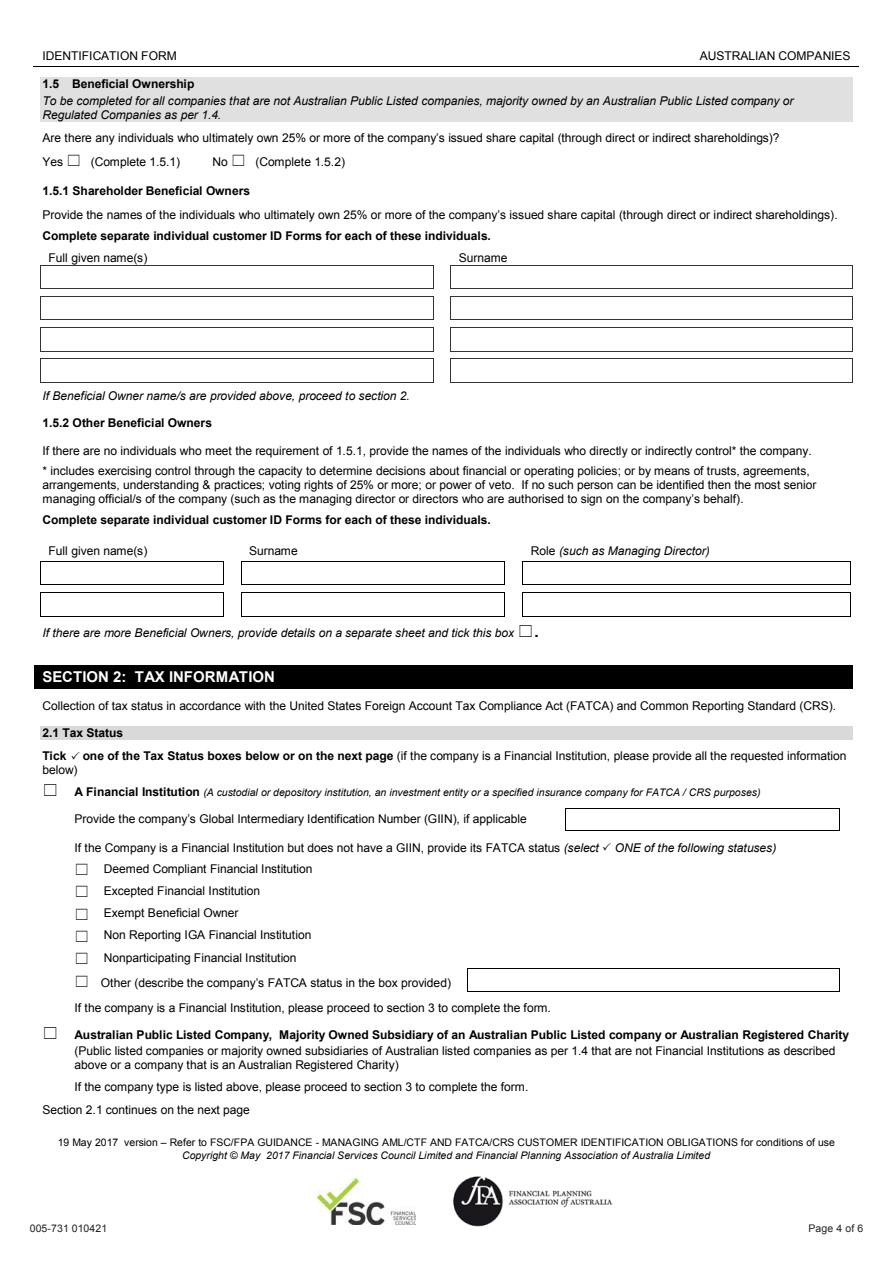
<style>
.page{position:relative;width:893px;height:1263px;background:#fff}
.page>*{position:absolute;margin:0;border:0;box-sizing:border-box;transform-origin:0 0}
.t1{font:700 15px "Arial";color:#fff}
.t2{font:12px/22.2px "Arial";letter-spacing:-.005em;color:#000}
.t3{font:700 12px/23.7px "Arial";letter-spacing:-.005em;color:#000}
.t4{font:italic 12px/13.8px "Arial";letter-spacing:-.005em;color:#000}
.t5{font:italic 10.5px "Arial";color:#000}
.t6{font:10.5px "Arial";color:#000}
.t7{font:10.5px "Arial";letter-spacing:.01em;color:#231f20}
.s1{font-style:normal}
.s2{font-style:normal;font-size:22.5px}
.s3{font-weight:700}
.s4{font-weight:700;font-style:normal;font-size:12px}
.s5{font-style:italic}
</style>
<div class="page">
<hr style="left:33px;top:66px;width:413px;height:1px;background:#000">
<hr style="left:446px;top:66px;width:412px;height:1px;background:#000">
<img style="left:317px;top:1179px;width:98px;height:46px">
<img style="left:453px;top:1176px;width:160px;height:51px">
<div style="left:40px;top:77px;width:812px;height:17px;background:#e0e0e0"></div>
<div style="left:40px;top:94px;width:812px;height:14px;background:#e0e0e0"></div>
<div style="left:40px;top:108px;width:812px;height:13px;background:#e0e0e0"></div>
<hr style="left:41px;top:265px;width:392px;height:1px;background:#333">
<hr style="left:452px;top:265px;width:400px;height:1px;background:#333">
<svg style="left:40px;top:265px;width:1px;height:24px"></svg>
<hr style="left:41px;top:288px;width:392px;height:1px;background:#333">
<svg style="left:433px;top:265px;width:1px;height:24px"></svg>
<svg style="left:450px;top:265px;width:2px;height:24px"></svg>
<hr style="left:451px;top:288px;width:401px;height:1px;background:#333">
<svg style="left:852px;top:265px;width:1px;height:24px"></svg>
<hr style="left:41px;top:296px;width:392px;height:1px;background:#333">
<hr style="left:451px;top:296px;width:401px;height:1px;background:#333">
<svg style="left:40px;top:296px;width:1px;height:24px"></svg>
<hr style="left:41px;top:320px;width:392px;height:1px;background:#333">
<svg style="left:433px;top:296px;width:1px;height:24px"></svg>
<svg style="left:450px;top:296px;width:1px;height:24px"></svg>
<hr style="left:451px;top:320px;width:401px;height:1px;background:#333">
<svg style="left:852px;top:296px;width:1px;height:24px"></svg>
<hr style="left:41px;top:327px;width:392px;height:1px;background:#333">
<hr style="left:451px;top:327px;width:401px;height:1px;background:#333">
<svg style="left:40px;top:327px;width:1px;height:25px"></svg>
<hr style="left:41px;top:351px;width:392px;height:1px;background:#333">
<svg style="left:433px;top:327px;width:1px;height:25px"></svg>
<svg style="left:450px;top:327px;width:1px;height:25px"></svg>
<hr style="left:451px;top:351px;width:401px;height:1px;background:#333">
<svg style="left:852px;top:327px;width:1px;height:25px"></svg>
<hr style="left:41px;top:358px;width:392px;height:1px;background:#333">
<hr style="left:451px;top:358px;width:401px;height:1px;background:#333">
<svg style="left:40px;top:358px;width:1px;height:25px"></svg>
<hr style="left:41px;top:382px;width:392px;height:1px;background:#333">
<svg style="left:433px;top:358px;width:1px;height:25px"></svg>
<svg style="left:450px;top:358px;width:1px;height:25px"></svg>
<hr style="left:451px;top:382px;width:401px;height:1px;background:#333">
<svg style="left:852px;top:358px;width:1px;height:25px"></svg>
<hr style="left:41px;top:561px;width:182px;height:1px;background:#000">
<hr style="left:242px;top:561px;width:262px;height:1px;background:#000">
<hr style="left:524px;top:561px;width:326px;height:1px;background:#000">
<svg style="left:40px;top:561px;width:1px;height:24px"></svg>
<hr style="left:41px;top:584px;width:182px;height:1px;background:#000">
<svg style="left:223px;top:561px;width:1px;height:24px"></svg>
<svg style="left:241px;top:561px;width:1px;height:24px"></svg>
<hr style="left:242px;top:584px;width:262px;height:1px;background:#000">
<svg style="left:504px;top:561px;width:1px;height:24px"></svg>
<hr style="left:524px;top:584px;width:326px;height:1px;background:#000">
<svg style="left:850px;top:561px;width:1px;height:24px"></svg>
<hr style="left:41px;top:592px;width:182px;height:1px;background:#000">
<hr style="left:242px;top:592px;width:262px;height:1px;background:#000">
<hr style="left:524px;top:592px;width:326px;height:1px;background:#000">
<svg style="left:40px;top:592px;width:1px;height:25px"></svg>
<hr style="left:41px;top:616px;width:182px;height:1px;background:#000">
<svg style="left:223px;top:592px;width:1px;height:25px"></svg>
<svg style="left:241px;top:592px;width:1px;height:24px"></svg>
<hr style="left:241px;top:616px;width:263px;height:1px;background:#000">
<svg style="left:504px;top:592px;width:1px;height:25px"></svg>
<hr style="left:523px;top:616px;width:327px;height:1px;background:#000">
<svg style="left:850px;top:592px;width:1px;height:25px"></svg>
<div style="left:42px;top:665px;width:803px;height:23px;background:#000"></div>
<div style="left:40px;top:726px;width:812px;height:14px;background:#d9d9d9"></div>
<hr style="left:566px;top:808px;width:273px;height:1px;background:#000">
<svg style="left:565px;top:808px;width:1px;height:23px"></svg>
<hr style="left:566px;top:830px;width:273px;height:1px;background:#000">
<svg style="left:839px;top:808px;width:1px;height:23px"></svg>
<hr style="left:469px;top:968px;width:370px;height:1px;background:#000">
<svg style="left:467px;top:968px;width:2px;height:24px"></svg>
<hr style="left:468px;top:991px;width:371px;height:1px;background:#000">
<svg style="left:839px;top:968px;width:1px;height:24px"></svg>
<p class="t2" style="left:42px;top:45px;width:136px">IDENTIFICATION FORM</p>
<p class="t2" style="left:700px;top:45px;width:152px">AUSTRALIAN COMPANIES</p>
<p class="t3" style="left:42px;top:72px;width:153px">1.5 Beneficial Ownership</p>
<p class="t4" style="left:42px;top:94px;width:753px">To be completed for all companies that are not Australian Public Listed companies, majority owned by an Australian Public Listed company or<br>Regulated Companies as per 1.4.</p>
<p class="t2" style="left:42px;top:127px;width:739px;line-height:23.2px">Are there any individuals who ultimately own 25% or more of the company’s issued share capital (through direct or indirect shareholdings)?<br>Yes</p>
<p class="t2" style="left:91px;top:150px;width:91px">(Complete 1.5.1)</p>
<p class="t2" style="left:213px;top:150px;width:17px">No</p>
<p class="t2" style="left:256px;top:150px;width:91px">(Complete 1.5.2)</p>
<p class="t3" style="left:42px;top:179px;width:209px">1.5.1 Shareholder Beneficial Owners</p>
<p class="t2" style="left:42px;top:204px;width:797px">Provide the names of the individuals who ultimately own 25% or more of the company’s issued share capital (through direct or indirect shareholdings).</p>
<p class="t3" style="left:42px;top:224px;width:450px">Complete separate individual customer ID Forms for each of these individuals.</p>
<p class="t2" style="left:49px;top:247px;width:100px">Full given name(s)</p>
<p class="t2" style="left:459px;top:247px;width:50px">Surname</p>
<p class="t4" style="left:42px;top:389px;width:369px">If Beneficial Owner name/s are provided above, proceed to section 2.</p>
<p class="t3" style="left:42px;top:411px;width:171px">1.5.2 Other Beneficial Owners</p>
<p class="t2" style="left:42px;top:441px;width:771px;line-height:20.5px">If there are no individuals who meet the requirement of 1.5.1, provide the names of the individuals who directly or indirectly control* the company. * includes exercising control through the capacity to determine decisions about financial or operating policies; or by means of trusts, agreements,</p>
<p class="t2" style="left:42px;top:478px;width:776px;line-height:13.8px">arrangements, understanding &amp; practices; voting rights of 25% or more; or power of veto. If no such person can be identified then the most senior managing official/s of the company (such as the managing director or directors who are authorised to sign on the company’s behalf).</p>
<p class="t3" style="left:42px;top:508px;width:450px">Complete separate individual customer ID Forms for each of these individuals.</p>
<p class="t2" style="left:49px;top:540px;width:100px">Full given name(s)</p>
<p class="t2" style="left:249px;top:540px;width:50px">Surname</p>
<p class="t4" style="left:531px;top:544px;width:180px"><span class="s1">Role</span> (such as Managing Director)</p>
<p class="t4" style="left:42px;top:626px;width:499px">If there are more Beneficial Owners, provide details on a separate sheet and tick this box <span class="s2">.</span></p>
<p class="t1" style="left:42px;top:667px;width:234px">SECTION 2: TAX INFORMATION</p>
<p class="t2" style="left:42px;top:695px;width:795px">Collection of tax status in accordance with the United States Foreign Account Tax Compliance Act (FATCA) and Common Reporting Standard (CRS).</p>
<p class="t3" style="left:42px;top:721px;width:82px">2.1 Tax Status<br>Tick</p>
<p class="t2" style="left:83px;top:745px;width:765px"><span class="s3">one of the Tax Status boxes below or on the next page</span> (if the company is a Financial Institution, please provide all the requested information</p>
<p class="t2" style="left:42px;top:759px;width:37px">below)</p>
<p class="t5" style="left:74px;top:786px;width:688px"><span class="s4">A Financial Institution</span> (A custodial or depository institution, an investment entity or a specified insurance company for FATCA / CRS purposes)</p>
<p class="t2" style="left:74px;top:807px;width:454px">Provide the company’s Global Intermediary Identification Number (GIIN), if applicable</p>
<p class="t2" style="left:74px;top:836px;width:526px">If the Company is a Financial Institution but does not have a GIIN, provide its FATCA status <span class="s5">(select</span></p>
<p class="t4" style="left:615px;top:841px;width:163px">ONE of the following statuses)</p>
<p class="t2" style="left:104px;top:858px;width:210px">Deemed Compliant Financial Institution Excepted Financial Institution<br>Exempt Beneficial Owner<br>Non Reporting IGA Financial Institution Nonparticipating Financial Institution</p>
<p class="t2" style="left:74px;top:970px;width:478px;line-height:25.3px;text-indent:26px">Other (describe the company’s FATCA status in the box provided)<br>If the company is a Financial Institution, please proceed to section 3 to complete the form.</p>
<p class="t3" style="left:74px;top:1023px;width:776px">Australian Public Listed Company, Majority Owned Subsidiary of an Australian Public Listed company or Australian Registered Charity</p>
<p class="t2" style="left:74px;top:1044px;width:763px;line-height:13.8px">(Public listed companies or majority owned subsidiaries of Australian listed companies as per 1.4 that are not Financial Institutions as described above or a company that is an Australian Registered Charity)</p>
<p class="t2" style="left:42px;top:1076px;width:487px;line-height:22.8px;text-indent:32px">If the company type is listed above, please proceed to section 3 to complete the form.<br>Section 2.1 continues on the next page</p>
<p class="t6" style="left:58px;top:1136px;width:779px">19 May 2017 version – Refer to FSC/FPA GUIDANCE - MANAGING AML/CTF AND FATCA/CRS CUSTOMER IDENTIFICATION OBLIGATIONS for conditions of use</p>
<p class="t5" style="left:182px;top:1148px;width:530px">Copyright © May 2017 Financial Services Council Limited and Financial Planning Association of Australia Limited</p>
<p class="t7" style="left:30px;top:1222px;width:79px">005-731 010421</p>
<p class="t7" style="left:808px;top:1222px;width:56px">Page 4 of 6</p>
</div>
